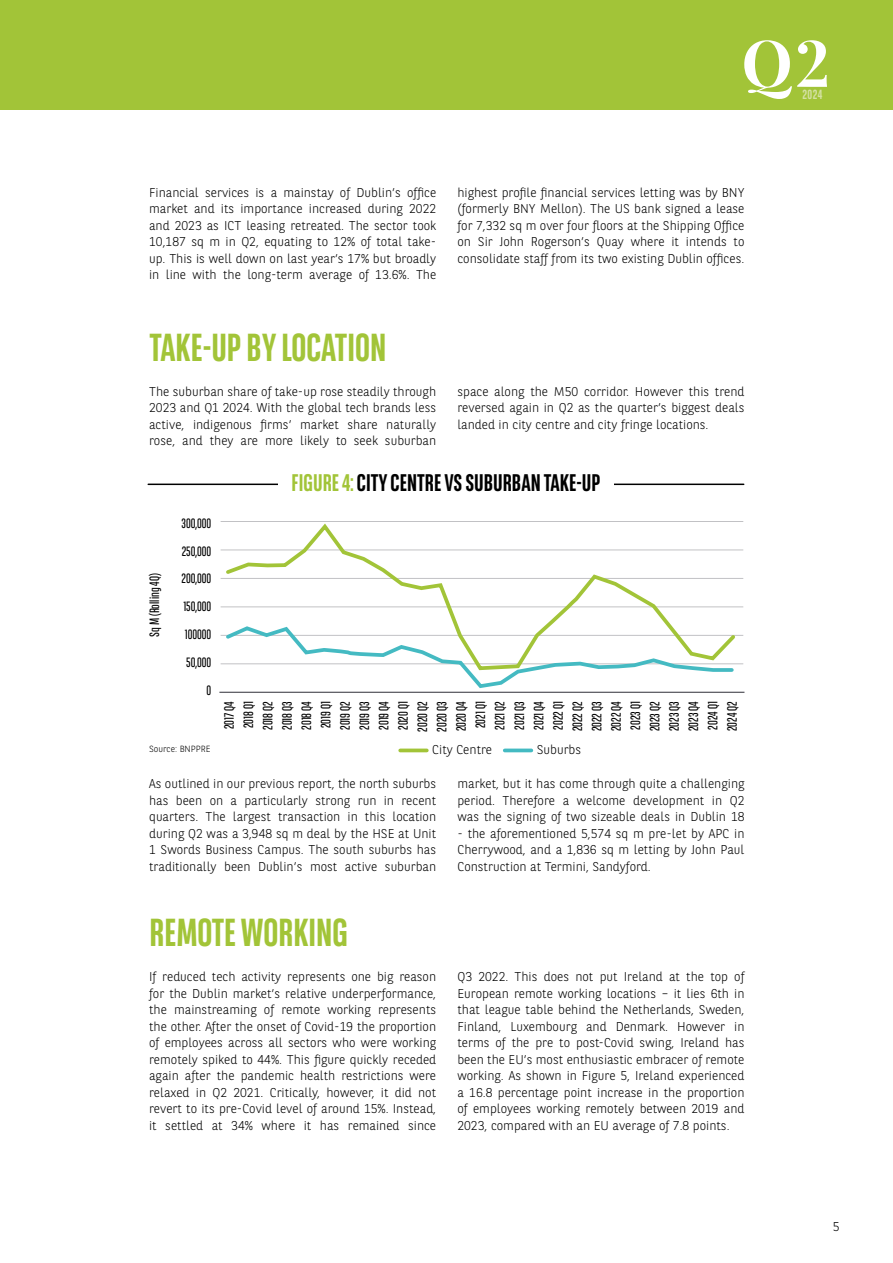
<style>
.page{position:relative;width:893px;height:1263px;background:#fff}
.page>*{position:absolute;margin:0;border:0;box-sizing:border-box;transform-origin:0 0}
.t1{font:700 64.5px "Playfair Display";color:#fff}
.t2{font:700 39px "BNPP Sans Condensed";color:#a2c438}
.t3{font:700 24px "BNPP Sans Condensed";color:#000}
.t4{font:13.5px/19.4px "BNPP Sans Condensed";color:#000;text-align:right}
.t5{font:700 13.2px "BNPP Sans Condensed";color:#d4e1a4}
.t6{font:300 12.75px/16.5px "BNPP Sans";color:#000;text-align:justify}
.t7{font:300 9px "BNPP Sans";color:#000}
.s1{color:#a2c438}
</style>
<div class="page">
<div style="left:0;top:0;width:893px;height:110px;background:#a2c438"></div>
<hr style="left:219px;top:692px;width:525px;height:1px;background:#2f2f37">
<hr style="left:221px;top:663px;width:522px;height:1px;background:#2f2f37">
<hr style="left:221px;top:578px;width:522px;height:1px;background:#2f2f37">
<hr style="left:221px;top:521px;width:522px;height:1px;background:#2f2f37">
<hr style="left:221px;top:607px;width:522px;height:1px;background:#2f2f37">
<hr style="left:221px;top:550px;width:522px;height:1px;background:#2f2f37">
<hr style="left:221px;top:635px;width:522px;height:1px;background:#2f2f37">
<svg style="left:400px;top:748px;width:27px;height:4px"></svg>
<svg style="left:505px;top:748px;width:26px;height:4px"></svg>
<hr style="left:148px;top:484px;width:596px;height:1px;background:#000">
<div style="left:278px;top:465px;width:336px;height:34px;background:#fff"></div>
<svg style="left:223px;top:521px;width:515px;height:144px"></svg>
<svg style="left:223px;top:624px;width:513px;height:64px"></svg>
<h1 class="t1" style="left:741px;top:12px;width:90px">Q2</h1>
<p class="t5" style="left:802px;top:87px;width:21px">2024</p>
<p class="t6" style="left:149px;top:183px;width:289px">Financial services is a mainstay of Dublin’s office market and its importance increased during 2022 and 2023 as ICT leasing retreated. The sector took 10,187 sq m in Q2, equating to 12% of total take&shy;up. This is well down on last year’s 17% but broadly in line with the long-term average of 13.6%. The</p>
<p class="t6" style="left:457px;top:183px;width:289px">highest profile financial services letting was by BNY (formerly BNY Mellon). The US bank signed a lease for 7,332 sq m over four floors at the Shipping Office on Sir John Rogerson’s Quay where it intends to consolidate staff from its two existing Dublin offices.</p>
<h2 class="t2" style="left:150px;top:324px;width:238px">TAKE-UP BY LOCATION</h2>
<p class="t6" style="left:149px;top:382px;width:289px">The suburban share of take-up rose steadily through 2023 and Q1 2024. With the global tech brands less active, indigenous firms’ market share naturally rose, and they are more likely to seek suburban</p>
<p class="t6" style="left:457px;top:382px;width:289px">space along the M50 corridor. However this trend reversed again in Q2 as the quarter’s biggest deals landed in city centre and city fringe locations.</p>
<p class="t4" style="left:145px;top:637px;width:65px;rotate:-90deg">Sq M (Rolling 4Q)</p>
<p class="t4" style="left:181px;top:509px;width:31px;line-height:27.8px">300,000<br>250,000<br>200,000<br>150,000<br>100000<br>50,000<br>0</p>
<h3 class="t3" style="left:292px;top:469px;width:310px"><span class="s1">FIGURE 4:</span> CITY CENTRE VS SUBURBAN TAKE-UP</h3>
<p class="t4" style="left:219px;top:732px;width:32px;text-align:justify;rotate:-90deg">2017 Q4<br>2018 Q1<br>2018 Q2<br>2018 Q3<br>2018 Q4<br>2019 Q1<br>2019 Q2<br>2019 Q3<br>2019 Q4<br>2020 Q1<br>2020 Q2<br>2020 Q3<br>2020 Q4<br>2021 Q1<br>2021 Q2<br>2021 Q3<br>2021 Q4<br>2022 Q1<br>2022 Q2<br>2022 Q3<br>2022 Q4<br>2023 Q1<br>2023 Q2<br>2023 Q3<br>2023 Q4<br>2024 Q1<br>2024 Q2</p>
<p class="t7" style="left:149px;top:742px;width:63px">Source: BNPPRE</p>
<p class="t6" style="left:432px;top:740px;width:61px">City Centre</p>
<p class="t6" style="left:537px;top:740px;width:46px">Suburbs</p>
<p class="t6" style="left:149px;top:775px;width:289px">As outlined in our previous report, the north suburbs has been on a particularly strong run in recent quarters. The largest transaction in this location during Q2 was a 3,948 sq m deal by the HSE at Unit 1 Swords Business Campus. The south suburbs has traditionally been Dublin’s most active suburban</p>
<p class="t6" style="left:457px;top:775px;width:289px">market, but it has come through quite a challenging period. Therefore a welcome development in Q2 was the signing of two sizeable deals in Dublin 18</p>
<p class="t6" style="left:457px;top:824px;width:289px">- the aforementioned 5,574 sq m pre-let by APC in Cherrywood, and a 1,836 sq m letting by John Paul Construction at Termini, Sandyford.</p>
<h2 class="t2" style="left:150px;top:910px;width:200px">REMOTE WORKING</h2>
<p class="t6" style="left:149px;top:968px;width:289px">If reduced tech activity represents one big reason for the Dublin market’s relative underperformance, the mainstreaming of remote working represents the other. After the onset of Covid-19 the proportion of employees across all sectors who were working remotely spiked to 44%. This figure quickly receded again after the pandemic health restrictions were relaxed in Q2 2021. Critically, however, it did not revert to its pre-Covid level of around 15%. Instead, it settled at 34% where it has remained since</p>
<p class="t6" style="left:457px;top:968px;width:289px">Q3 2022. This does not put Ireland at the top of European remote working locations – it lies 6th in that league table behind the Netherlands, Sweden, Finland, Luxembourg and Denmark. However in terms of the pre to post-Covid swing, Ireland has been the EU’s most enthusiastic embracer of remote working. As shown in Figure 5, Ireland experienced a 16.8 percentage point increase in the proportion of employees working remotely between 2019 and 2023, compared with an EU average of 7.8 points.</p>
<p class="t6" style="left:833px;top:1218px;width:8px">5</p>
</div>
